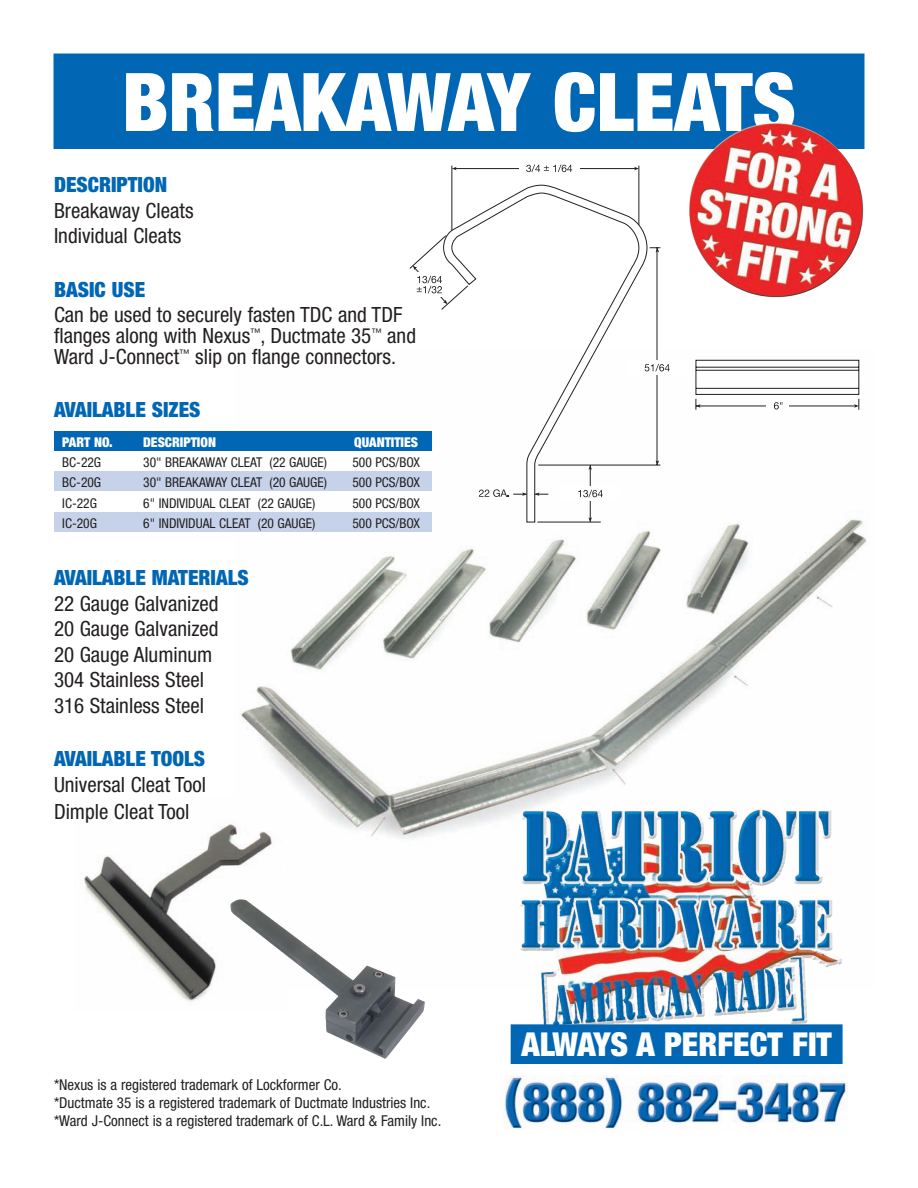
<style>
.page{position:relative;width:918px;height:1188px;background:#fff}
.page>*{position:absolute;margin:0;border:0;box-sizing:border-box;transform-origin:0 0}
.t1{font:900 condensed 81px "Helvetica Neue";color:#fff}
.t2{font:900 condensed 33px "Helvetica Neue";color:#fff}
.t3{font:condensed 21px/25.5px "Helvetica Neue";color:#231f20}
.t4{font:900 condensed 21px "Helvetica Neue";color:#0166b3}
.t5{font:condensed 15px/18px "Helvetica Neue";color:#231f20}
.t6{font:condensed 13.5px "Helvetica Neue";color:#231f20}
.t7{font:900 condensed 13.5px "Helvetica Neue";color:#fff}
</style>
<div class="page">
<img style="left:503px;top:1076px;width:345px;height:53px">
<img style="left:235px;top:350px;width:632px;height:489px">
<div style="left:54px;top:54px;width:810px;height:94px;background:#0166b3"></div>
<img style="left:84px;top:798px;width:204px;height:204px">
<img style="left:225px;top:874px;width:200px;height:185px">
<div style="left:54px;top:431px;width:378px;height:19px;background:#0166b3"></div>
<div style="left:54px;top:471px;width:378px;height:20px;background:#c6d2ea"></div>
<div style="left:54px;top:512px;width:378px;height:20px;background:#c6d2ea"></div>
<img style="left:687px;top:123px;width:177px;height:175px">
<img style="left:511px;top:802px;width:331px;height:223px">
<div style="left:511px;top:1025px;width:331px;height:38px;background:#0166b3"></div>
<hr style="left:454px;top:168px;width:182px;height:1px;background:#231f20">
<svg style="left:443px;top:184px;width:205px;height:338px"></svg>
<hr style="left:638px;top:166px;width:1px;height:59px;background:#231f20">
<hr style="left:451px;top:166px;width:1px;height:64px;background:#231f20">
<svg style="left:452px;top:167px;width:5px;height:3px"></svg>
<svg style="left:634px;top:167px;width:5px;height:3px"></svg>
<div style="left:519px;top:164px;width:61px;height:10px;background:#fff"></div>
<svg style="left:526px;top:165px;width:46px;height:7px"></svg>
<svg style="left:409px;top:235px;width:59px;height:75px"></svg>
<hr style="left:538px;top:465px;width:122px;height:1px;background:#231f20">
<svg style="left:650px;top:247px;width:10px;height:5px"></svg>
<hr style="left:657px;top:248px;width:1px;height:217px;background:#231f20">
<svg style="left:588px;top:465px;width:4px;height:5px"></svg>
<svg style="left:588px;top:517px;width:4px;height:5px"></svg>
<hr style="left:590px;top:465px;width:1px;height:57px;background:#231f20">
<svg style="left:535px;top:492px;width:13px;height:4px"></svg>
<div style="left:627px;top:361px;width:61px;height:14px;background:#fff"></div>
<svg style="left:645px;top:364px;width:25px;height:7px"></svg>
<div style="left:560px;top:486px;width:61px;height:15px;background:#fff"></div>
<svg style="left:578px;top:490px;width:25px;height:7px"></svg>
<svg style="left:479px;top:489px;width:48px;height:8px"></svg>
<hr style="left:537px;top:522px;width:64px;height:1px;background:#231f20">
<div style="left:766px;top:401px;width:23px;height:10px;background:#fff"></div>
<svg style="left:695px;top:360px;width:165px;height:50px"></svg>
<h1 class="t1" style="left:122px;top:52px;width:675px">BREAKAWAY CLEATS</h1>
<p class="t4" style="left:54px;top:172px;width:115px">DESCRIPTION</p>
<p class="t3" style="left:54px;top:198px;width:141px">Breakaway Cleats<br>Individual Cleats</p>
<p class="t4" style="left:54px;top:276px;width:91px">BASIC USE</p>
<p class="t3" style="left:54px;top:304px;width:364px;line-height:21px">Can be used to securely fasten TDC and TDF flanges along with Nexus<sup>™</sup>, Ductmate 35<sup>™</sup> and<br>Ward J-Connect<sup>™</sup> slip on flange connectors.</p>
<p class="t4" style="left:54px;top:397px;width:50px">AVAILABLE</p>
<p class="t4" style="left:152px;top:397px;width:50px">SIZES</p>
<p class="t7" style="left:62px;top:434px;width:8px">PART</p>
<p class="t7" style="left:94px;top:434px;width:123px">NO. DESCRIPTION</p>
<p class="t7" style="left:354px;top:434px;width:65px">QUANTITIES</p>
<p class="t6" style="left:62px;top:455px;width:40px">BC-22G</p>
<p class="t6" style="left:143px;top:455px;width:185px">30" Breakaway Cleat (22 Gaug e)</p>
<p class="t6" style="left:352px;top:455px;width:69px">500 pcs/box</p>
<p class="t6" style="left:62px;top:475px;width:40px">BC-20G</p>
<p class="t6" style="left:143px;top:475px;width:185px">30" Breakaway Cleat (20 Gaug e)</p>
<p class="t6" style="left:352px;top:475px;width:69px">500 pcs/box</p>
<p class="t6" style="left:62px;top:495px;width:36px">IC-22G</p>
<p class="t6" style="left:143px;top:495px;width:50px">6" Individua</p>
<p class="t6" style="left:210px;top:495px;width:107px">l Cleat (22 Gaug e)</p>
<p class="t6" style="left:352px;top:495px;width:69px">500 pcs/box</p>
<p class="t6" style="left:62px;top:515px;width:36px">IC-20G</p>
<p class="t6" style="left:143px;top:515px;width:50px">6" Individua</p>
<p class="t6" style="left:210px;top:515px;width:107px">l Cleat (20 Gaug e)</p>
<p class="t6" style="left:352px;top:515px;width:69px">500 pcs/box</p>
<p class="t4" style="left:54px;top:565px;width:50px">AVAILABLE</p>
<p class="t4" style="left:152px;top:565px;width:28px">MATER</p>
<p class="t4" style="left:211px;top:565px;width:40px">IALS</p>
<p class="t3" style="left:54px;top:591px;width:166px">22 Gauge Galvanized<br>20 Gauge Galvanized<br>20 Gauge Aluminum<br>304 Stainless Steel<br>316 Stainless Steel</p>
<p class="t4" style="left:54px;top:746px;width:50px">AVAILABLE</p>
<p class="t4" style="left:151px;top:746px;width:56px">TOOLS</p>
<p class="t3" style="left:54px;top:770px;width:154px;line-height:27.8px">Universal Cleat Tool<br>Dimple Cleat Tool</p>
<p class="t5" style="left:54px;top:1076px;width:389px">*Nexus is a registered trademark of Lockformer Co.<br>*Ductmate 35 is a registered trademark of Ductmate Industries Inc. *Ward J-Connect is a registered trademark of C.L. Ward &amp; Family Inc.</p>
<h2 class="t2" style="left:521px;top:1024px;width:37px">ALWAY</h2>
<h2 class="t2" style="left:610px;top:1024px;width:140px">S APERFECT</h2>
<h2 class="t2" style="left:792px;top:1024px;width:41px">FIT</h2>
</div>
